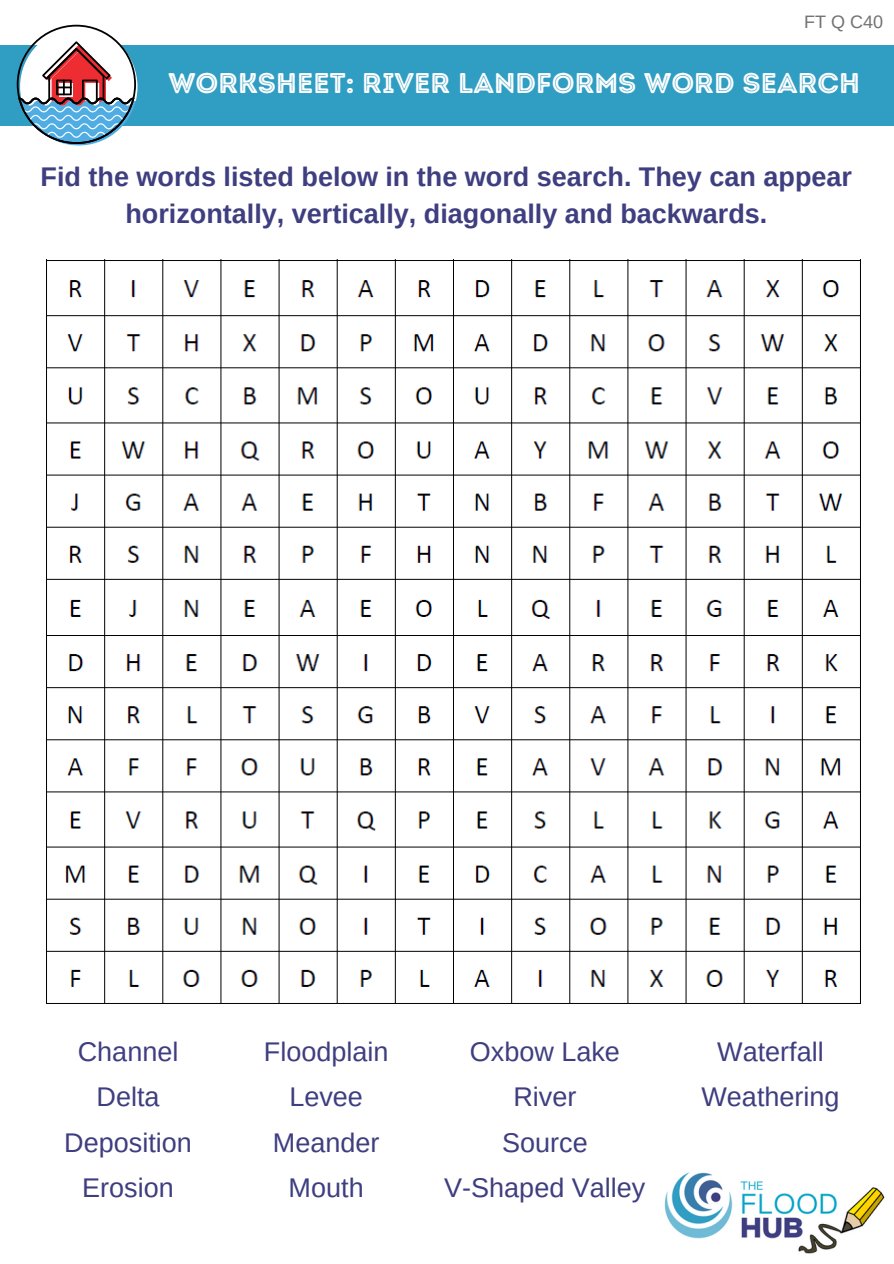
<style>
.page{position:relative;width:894px;height:1264px;background:#fff}
.page>*{position:absolute;margin:0;border:0;box-sizing:border-box;transform-origin:0 0}
.t1{font:28.5px "Intro Rust Base Line";color:#fff}
.t2{font:27px/45px "Arimo";color:#3e3e80;text-align:center}
.t3{font:700 27px/37.2px "Arimo";color:#3e3e80;text-align:center}
.t4{font:18px "Arimo";color:#737373}
</style>
<div class="page">
<div style="left:0;top:45px;width:893px;height:80px;background:#309dc3"></div>
<svg style="left:17px;top:25px;width:120px;height:120px"></svg>
<img style="left:664px;top:1172px;width:221px;height:82px">
<img style="left:46px;top:259px;width:815px;height:745px">
<h2 class="t4" style="left:804px;top:11px;width:80px">FT Q C40</h2>
<p class="t1" style="left:168px;top:66px;width:693px">WORKSHEET: RIVER LANDFORMS WORD SEARCH</p>
<p class="t3" style="left:41px;top:158px;width:812px">Fid the words listed below in the word search. They can appear horizontally, vertically, diagonally and backwards.</p>
<h2 class="t2" style="left:64px;top:1029px;width:129px">Channel<br>Delta<br>Deposition<br>Erosion</h2>
<h1 class="t2" style="left:264px;top:1029px;width:126px">Floodplain<br>Levee<br>Meander<br>Mouth</h1>
<p class="t2" style="left:444px;top:1029px;width:202px">Oxbow Lake<br>River<br>Source<br>V-Shaped Valley</p>
<h2 class="t2" style="left:701px;top:1029px;width:139px">Waterfall<br>Weathering</h2>
</div>
